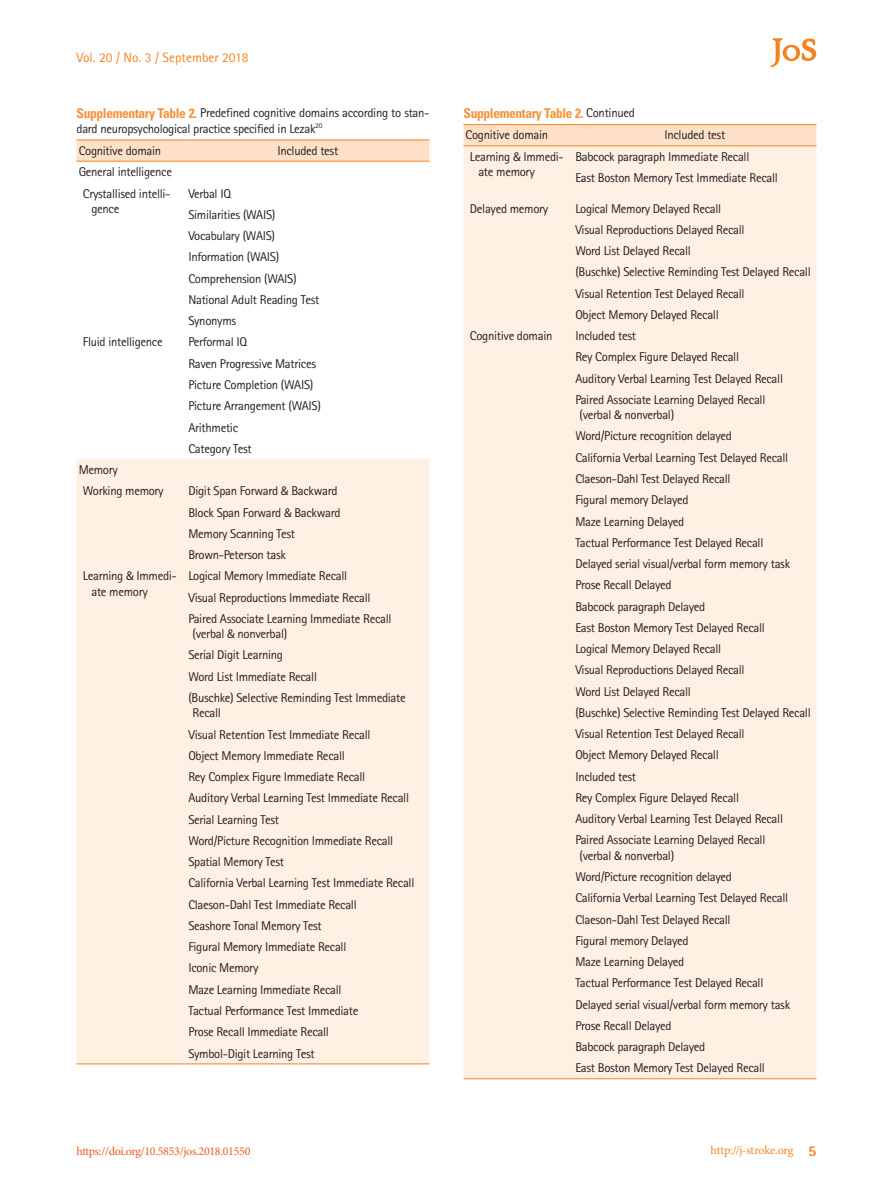
<style>
.page{position:relative;width:893px;height:1191px;background:#fff}
.page>*{position:absolute;margin:0;border:0;box-sizing:border-box;transform-origin:0 0}
.t1{font:700 condensed 13.5px "Univers LT Std";letter-spacing:-.025em;color:#f6923c}
.t2{font:13.5px "Rotis Sans Serif Std";color:#f58220}
.t3{font:12.75px/21.3px "Rotis Sans Serif Std";letter-spacing:-.025em;color:#231f20}
.t4{font:12px "Minion Pro";letter-spacing:-.025em;color:#f15921}
.t5{font:12px "Minion Pro";letter-spacing:-.015em;color:#f58220}
.s1{font-family:"Univers LT Std";font-weight:700;font-stretch:condensed;font-size:13.5px;color:#f6923c}
.s2{font-family:"Myriad Pro"}
.s3{font-family:"Rotis Sans Serif Std";font-weight:400;font-stretch:normal;font-size:12.75px;color:#231f20}
.s4{font-family:"Rotis Semi Sans Std";font-weight:800;font-size:15px}
</style>
<div class="page">
<svg style="left:770px;top:38px;width:46px;height:29px"></svg>
<div style="left:77px;top:141px;width:352px;height:20px;background:#fee1c8"></div>
<div style="left:77px;top:459px;width:352px;height:21px;background:#fef0e2"></div>
<div style="left:77px;top:480px;width:352px;height:583px;background:#fef0e2"></div>
<hr style="left:186px;top:1063px;width:243px;height:1px;background:#f58220">
<hr style="left:77px;top:140px;width:109px;height:1px;background:#f58220">
<hr style="left:186px;top:140px;width:243px;height:1px;background:#f58220">
<hr style="left:77px;top:161px;width:109px;height:1px;background:#f58220">
<hr style="left:186px;top:161px;width:243px;height:1px;background:#f58220">
<hr style="left:77px;top:1063px;width:109px;height:1px;background:#f58220">
<div style="left:463px;top:125px;width:353px;height:20px;background:#fee1c8"></div>
<div style="left:463px;top:146px;width:353px;height:932px;background:#fef0e2"></div>
<div style="left:573px;top:219px;width:243px;height:817px;background:#fef0e2"></div>
<hr style="left:463px;top:124px;width:110px;height:1px;background:#f58220">
<hr style="left:573px;top:124px;width:243px;height:1px;background:#f58220">
<hr style="left:463px;top:145px;width:110px;height:1px;background:#f58220">
<hr style="left:573px;top:145px;width:243px;height:1px;background:#f58220">
<hr style="left:463px;top:1078px;width:110px;height:1px;background:#f58220">
<hr style="left:573px;top:1078px;width:243px;height:1px;background:#f58220">
<p class="t2" style="left:77px;top:50px;width:174px">Vol. 20 / No. 3 / September 2018</p>
<p class="t3" style="left:77px;top:105px;width:354px;line-height:15.8px"><span class="s1">Supplementary Table 2.</span> Predefined cognitive domains according to stan&shy;dard neuropsychological practice specified in Lezak<sup>20</sup></p>
<p class="t3" style="left:79px;top:140px;width:84px">Cognitive domain</p>
<p class="t3" style="left:277px;top:140px;width:62px">Included test</p>
<p class="t3" style="left:79px;top:161px;width:95px;text-align:center">General intelligence<br>Crystallised intelli-</p>
<p class="t3" style="left:91px;top:198px;width:29px">gence</p>
<p class="t3" style="left:188px;top:183px;width:132px">Verbal IQ<br>Similarities (WAIS)<br>Vocabulary (WAIS)<br>Information (WAIS)<br>Comprehension (WAIS)<br>National Adult Reading Test<br>Synonyms</p>
<p class="t3" style="left:83px;top:331px;width:81px">Fluid intelligence</p>
<p class="t3" style="left:188px;top:331px;width:134px">Performal IQ<br>Raven Progressive Matrices<br>Picture Completion (WAIS)<br>Picture Arrangement (WAIS)<br>Arithmetic<br>Category Test</p>
<p class="t3" style="left:83px;top:459px;width:82px;text-indent:-4px">Memory<br>Working memory</p>
<p class="t3" style="left:188px;top:480px;width:154px">Digit Span Forward <span class="s2">&amp;</span> Backward<br>Block Span Forward <span class="s2">&amp;</span> Backward<br>Memory Scanning Test<br>Brown-Peterson task</p>
<p class="t3" style="left:91px;top:568px;width:87px;line-height:15.3px;text-indent:-9px">Learning <span class="s2">&amp;</span> Immedi&shy;ate memory</p>
<p class="t3" style="left:188px;top:565px;width:205px">Logical Memory Immediate Recall<br>Visual Reproductions Immediate Recall<br>Paired Associate Learning Immediate Recall</p>
<p class="t3" style="left:188px;top:623px;width:219px;text-indent:4px">(verbal <span class="s2">&amp;</span> nonverbal)<br>Serial Digit Learning<br>Word List Immediate Recall<br>(Buschke) Selective Reminding Test Immediate</p>
<p class="t3" style="left:188px;top:702px;width:228px;text-indent:4px">Recall<br>Visual Retention Test Immediate Recall<br>Object Memory Immediate Recall<br>Rey Complex Figure Immediate Recall<br>Auditory Verbal Learning Test Immediate Recall<br>Serial Learning Test<br>Word/Picture Recognition Immediate Recall<br>Spatial Memory Test<br>California Verbal Learning Test Immediate Recall<br>Claeson-Dahl Test Immediate Recall<br>Seashore Tonal Memory Test<br>Figural Memory Immediate Recall<br>Iconic Memory<br>Maze Learning Immediate Recall<br>Tactual Performance Test Immediate<br>Prose Recall Immediate Recall<br>Symbol-Digit Learning Test</p>
<p class="t1" style="left:463px;top:104px;width:173px">Supplementary Table 2. <span class="s3">Continued</span></p>
<p class="t3" style="left:466px;top:124px;width:84px">Cognitive domain</p>
<p class="t3" style="left:664px;top:124px;width:62px">Included test</p>
<p class="t3" style="left:478px;top:149px;width:87px;line-height:15.3px;text-indent:-9px">Learning <span class="s2">&amp;</span> Immedi&shy;ate memory</p>
<p class="t3" style="left:575px;top:146px;width:204px">Babcock paragraph Immediate Recall<br>East Boston Memory Test Immediate Recall</p>
<p class="t3" style="left:470px;top:197px;width:80px">Delayed memory</p>
<p class="t3" style="left:575px;top:197px;width:237px">Logical Memory Delayed Recall<br>Visual Reproductions Delayed Recall<br>Word List Delayed Recall<br>(Buschke) Selective Reminding Test Delayed Recall Visual Retention Test Delayed Recall<br>Object Memory Delayed Recall</p>
<p class="t3" style="left:470px;top:325px;width:84px">Cognitive domain</p>
<p class="t3" style="left:575px;top:325px;width:209px">Included test<br>Rey Complex Figure Delayed Recall<br>Auditory Verbal Learning Test Delayed Recall Paired Associate Learning Delayed Recall</p>
<p class="t3" style="left:575px;top:404px;width:237px;text-indent:4px">(verbal <span class="s2">&amp;</span> nonverbal)<br>Word/Picture recognition delayed<br>California Verbal Learning Test Delayed Recall Claeson-Dahl Test Delayed Recall<br>Figural memory Delayed<br>Maze Learning Delayed<br>Tactual Performance Test Delayed Recall<br>Delayed serial visual/verbal form memory task Prose Recall Delayed<br>Babcock paragraph Delayed<br>East Boston Memory Test Delayed Recall<br>Logical Memory Delayed Recall<br>Visual Reproductions Delayed Recall<br>Word List Delayed Recall<br>(Buschke) Selective Reminding Test Delayed Recall Visual Retention Test Delayed Recall<br>Object Memory Delayed Recall<br>Included test<br>Rey Complex Figure Delayed Recall<br>Auditory Verbal Learning Test Delayed Recall Paired Associate Learning Delayed Recall</p>
<p class="t3" style="left:575px;top:844px;width:216px;text-indent:4px">(verbal <span class="s2">&amp;</span> nonverbal)<br>Word/Picture recognition delayed<br>California Verbal Learning Test Delayed Recall<br>Claeson-Dahl Test Delayed Recall<br>Figural memory Delayed<br>Maze Learning Delayed<br>Tactual Performance Test Delayed Recall<br>Delayed serial visual/verbal form memory task<br>Prose Recall Delayed<br>Babcock paragraph Delayed<br>East Boston Memory Test Delayed Recall</p>
<p class="t4" style="left:77px;top:1143px;width:175px">https://doi.org/10.5853/jos.2018.01550</p>
<p class="t5" style="left:711px;top:1142px;width:107px">http://j-stroke.org <span class="s4">5</span></p>
</div>
